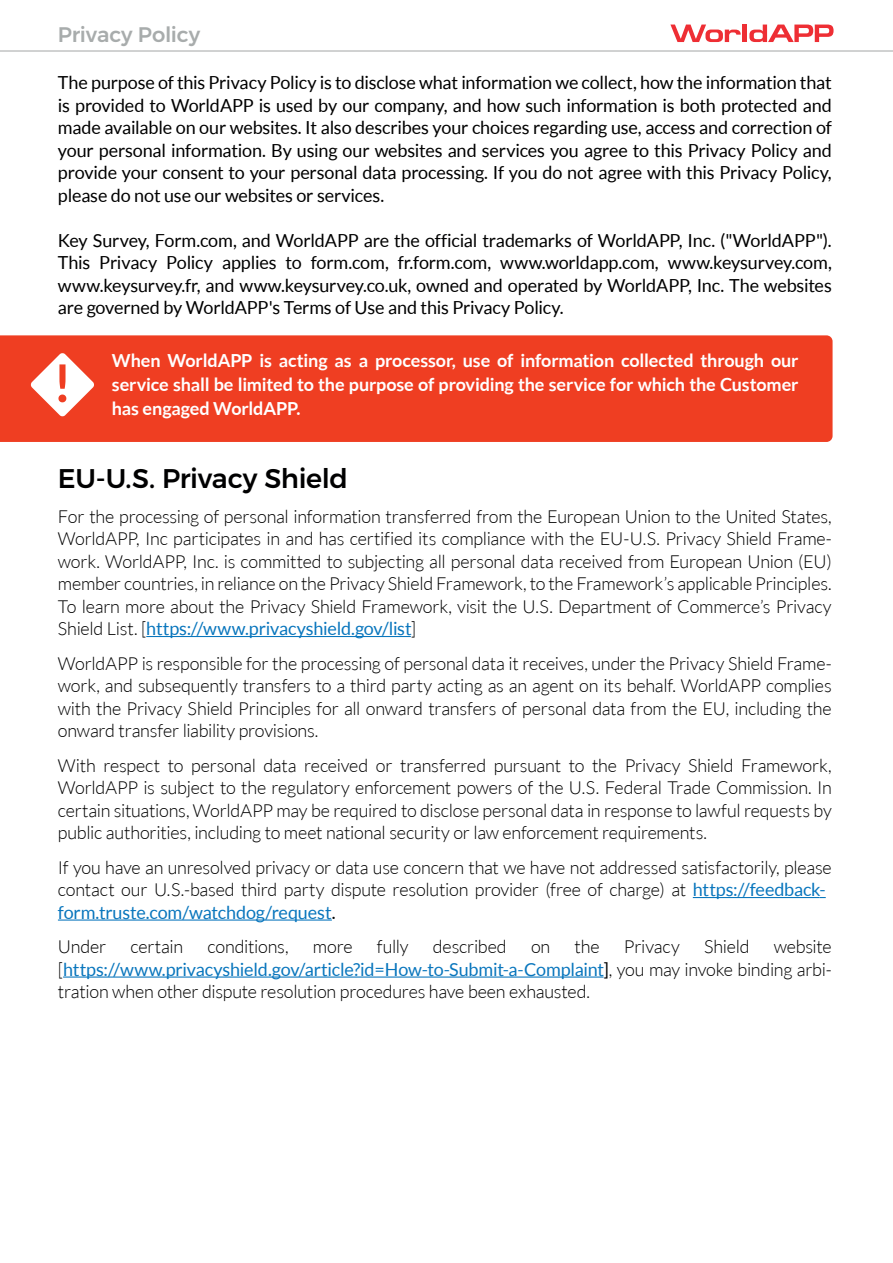
<style>
.page{position:relative;width:893px;height:1263px;background:#fff}
.page>*{position:absolute;margin:0;border:0;box-sizing:border-box;transform-origin:0 0}
.t1{font:700 51.9px "Lato";color:#ef3e22}
.t2{font:500 27px "Montserrat";letter-spacing:-.015em;color:#000001}
.t3{font:500 21.15px "Montserrat";letter-spacing:-.01em;color:#a8acac}
.t4{font:300 18px/22.5px "Lato";letter-spacing:-.015em;color:#000001;text-align:justify}
.t5{font:18px/22.5px "Lato";letter-spacing:-.01em;color:#000001;text-align:justify}
.t6{font:700 18px/24px "Lato";letter-spacing:-.005em;color:#fff;text-align:justify}
.s1{font-weight:400;color:#0976bd}
.s2{font-weight:400}
</style>
<div class="page">
<div style="left:0;top:335px;width:833px;height:107px;background:#ef3e22"></div>
<hr style="left:146px;top:636px;width:265px;height:1px;background:#0976bd">
<hr style="left:693px;top:897px;width:126px;height:1px;background:#0976bd">
<hr style="left:58px;top:919px;width:274px;height:1px;background:#0976bd">
<hr style="left:63px;top:976px;width:541px;height:1px;background:#0976bd">
<svg style="left:670px;top:25px;width:71px;height:17px"></svg>
<hr style="left:743px;top:25px;width:4px;height:17px;background:#ee2e34">
<svg style="left:749px;top:25px;width:84px;height:17px"></svg>
<hr style="left:0;top:50px;width:893px;height:2px;background:#c2c3c3">
<svg style="left:30px;top:353px;width:64px;height:64px"></svg>
<p class="t3" style="left:58px;top:21px;width:144px">Privacy Policy</p>
<p class="t5" style="left:58px;top:71px;width:775px">The purpose of this Privacy Policy is to disclose what information we collect, how the information that is provided to WorldAPP is used by our company, and how such information is both protected and made available on our websites. It also describes your choices regarding use, access and correction of your personal information. By using our websites and services you agree to this Privacy Policy and provide your consent to your personal data processing. If you do not agree with this Privacy Policy, please do not use our websites or services.</p>
<p class="t5" style="left:58px;top:229px;width:775px">Key Survey, Form.com, and WorldAPP are the official trademarks of WorldAPP, Inc. ("WorldAPP").<br>This Privacy Policy applies to form.com, fr.form.com, www.worldapp.com, www.keysurvey.com, www.keysurvey.fr, and www.keysurvey.co.uk, owned and operated by WorldAPP, Inc. The websites are governed by WorldAPP's Terms of Use and this Privacy Policy.</p>
<p class="t6" style="left:112px;top:348px;width:688px">When WorldAPP is acting as a processor, use of information collected through our service shall be limited to the purpose of providing the service for which the Customer has engaged WorldAPP.</p>
<h1 class="t1" style="left:53px;top:353px;width:20px">!</h1>
<h2 class="t2" style="left:58px;top:462px;width:292px">EU-U.S. Privacy Shield</h2>
<p class="t4" style="left:58px;top:505px;width:775px">For the processing of personal information transferred from the European Union to the United States, WorldAPP, Inc participates in and has certified its compliance with the EU-U.S. Privacy Shield Frame&shy;work. WorldAPP, Inc. is committed to subjecting all personal data received from European Union (EU) member countries, in reliance on the Privacy Shield Framework, to the Framework’s applicable Principles.<br>To learn more about the Privacy Shield Framework, visit the U.S. Department of Commerce’s Privacy Shield List. [<span class="s1">https://www.privacyshield.gov/list</span>]</p>
<p class="t4" style="left:58px;top:652px;width:775px">WorldAPP is responsible for the processing of personal data it receives, under the Privacy Shield Frame&shy;work, and subsequently transfers to a third party acting as an agent on its behalf. WorldAPP complies with the Privacy Shield Principles for all onward transfers of personal data from the EU, including the onward transfer liability provisions.</p>
<p class="t4" style="left:58px;top:754px;width:775px">With respect to personal data received or transferred pursuant to the Privacy Shield Framework, WorldAPP is subject to the regulatory enforcement powers of the U.S. Federal Trade Commission. In certain situations, WorldAPP may be required to disclose personal data in response to lawful requests by public authorities, including to meet national security or law enforcement requirements.</p>
<p class="t4" style="left:58px;top:856px;width:775px;text-align:left">If you have an unresolved privacy or data use concern that we have not addressed satisfactorily, please contact our U.S.-based third party dispute resolution provider (free of charge) at <span class="s1">https://feedback&shy;form.truste.com/watchdog/request</span><span class="s2">.</span></p>
<p class="t4" style="left:58px;top:936px;width:50px">Under</p>
<p class="t4" style="left:131px;top:936px;width:54px">certain</p>
<p class="t4" style="left:208px;top:936px;width:83px">conditions,</p>
<p class="t4" style="left:313px;top:936px;width:41px">more</p>
<p class="t4" style="left:377px;top:936px;width:33px">fully</p>
<p class="t4" style="left:433px;top:936px;width:75px">described</p>
<p class="t4" style="left:531px;top:936px;width:21px">on</p>
<p class="t4" style="left:575px;top:936px;width:27px">the</p>
<p class="t4" style="left:624px;top:936px;width:57px">Privacy</p>
<p class="t4" style="left:704px;top:936px;width:47px">Shield</p>
<p class="t4" style="left:58px;top:936px;width:775px;text-indent:716px">website [<span class="s1">https://www.privacyshield.gov/article?id=How-to-Submit-a-Complaint</span><span class="s2">]</span>, you may invoke binding arbi&shy;tration when other dispute resolution procedures have been exhausted.</p>
</div>
